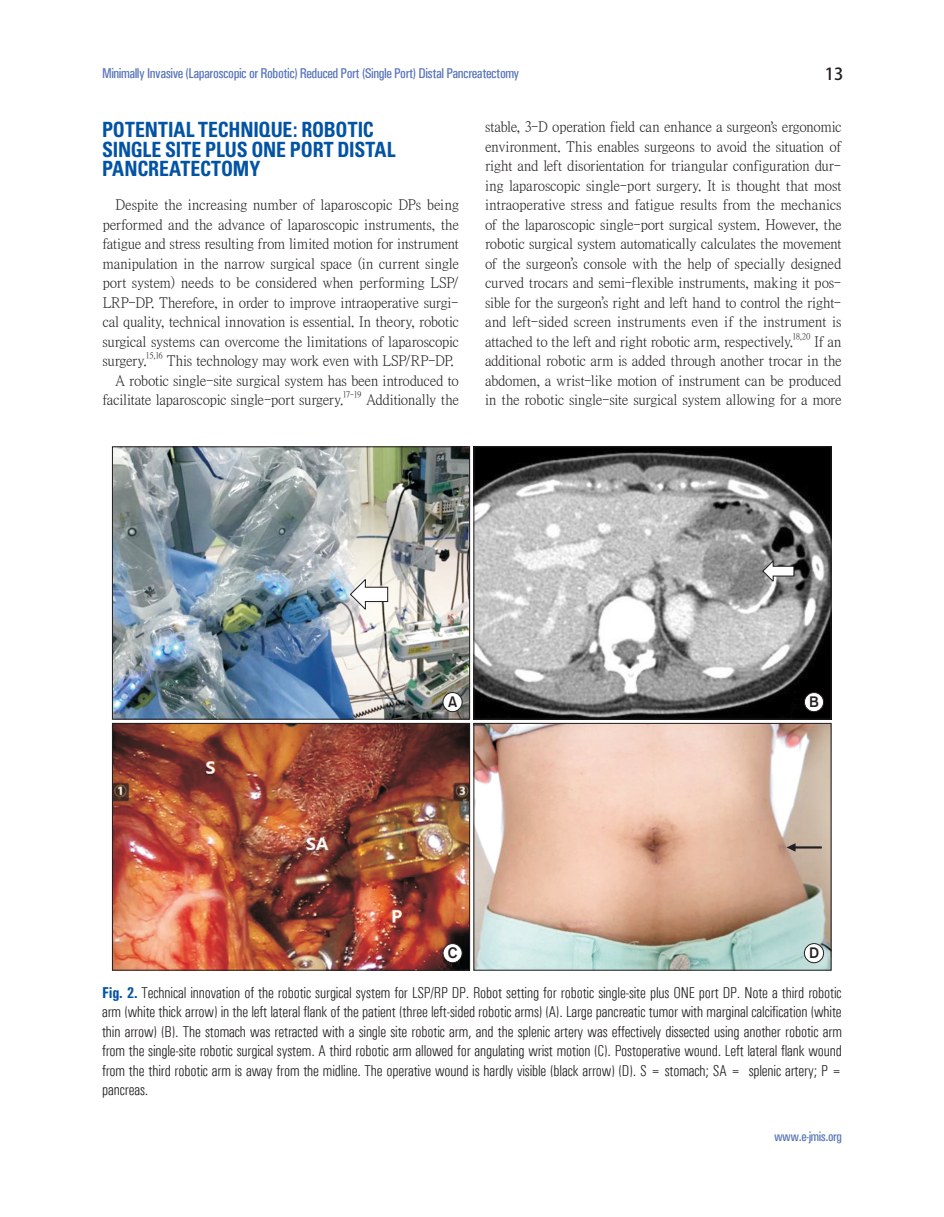
<style>
.page{position:relative;width:944px;height:1217px;background:#fff}
.page>*{position:absolute;margin:0;border:0;box-sizing:border-box;transform-origin:0 0}
.t1{font:700 condensed 21px/19.5px "Univers";letter-spacing:.005em;color:#0353a5;scale:.94 1}
.t2{font:500 16.5px "Koz Go Pro";color:#231f20}
.t3{font:300 condensed 15.75px/19.5px "Univers";letter-spacing:-.01em;color:#231f20;text-align:justify}
.t4{font:15px/19.5px "Ymjo 420";letter-spacing:-.07em;color:#231f20;text-align:justify;scale:.94 1}
.t5{font:15px "Gothic 725 BT Bold A";color:#231f20}
.t6{font:500 14.25px "Univers Condensed";letter-spacing:-.03em;color:#5975ba}
.t7{font:500 13.5px "Univers Condensed";letter-spacing:-.03em;color:#5975ba}
.t8{font:8.7px "Ymjo 420";letter-spacing:-.08em;color:#231f20;scale:.94 1}
.s1{font-family:"Minion Pro"}
.s2{font-family:"Univers Condensed";font-weight:700;font-stretch:normal;color:#0353a5}
</style>
<div class="page">
<img style="left:112px;top:446px;width:720px;height:524px">
<div style="left:443px;top:692px;width:19px;height:19px;background:#fff;border-radius:50%"></div>
<div style="left:443px;top:692px;width:19px;height:19px;border:1px solid #231f20;border-radius:50%"></div>
<div style="left:804px;top:692px;width:20px;height:19px;background:#fff;border-radius:50%"></div>
<div style="left:804px;top:692px;width:20px;height:19px;border:1px solid #231f20;border-radius:50%"></div>
<div style="left:443px;top:943px;width:19px;height:19px;background:#fff;border-radius:50%"></div>
<div style="left:443px;top:943px;width:19px;height:19px;border:1px solid #231f20;border-radius:50%"></div>
<div style="left:804px;top:943px;width:20px;height:19px;background:#fff;border-radius:50%"></div>
<div style="left:804px;top:943px;width:20px;height:19px;border:1px solid #231f20;border-radius:50%"></div>
<svg style="left:349px;top:558px;width:446px;height:53px;background:#c1c0be"></svg>
<hr style="left:792px;top:846px;width:30px;height:2px;background:#231f20">
<svg style="left:786px;top:843px;width:9px;height:8px"></svg>
<p class="t6" style="left:102px;top:64px;width:419px">Minimally Invasive (Laparoscopic or Robotic) Reduced Port (Single Port) Distal Pancreatectomy</p>
<p class="t2" style="left:825px;top:63px;width:20px">13</p>
<h1 class="t1" style="left:102px;top:120px;width:314px">POTENTIAL TECHNIQUE: ROBOTIC<br>SINGLE SITE PLUS ONE PORT DISTAL<br>PANCREA</h1>
<h1 class="t1" style="left:180px;top:159px;width:87px">TECTOMY</h1>
<p class="t4" style="left:102px;top:195px;width:382px;text-indent:13px">Despite the increasing number of laparoscopic DPs being performed and the advance of laparoscopic instruments, the fatigue and stress resulting from limited motion for instrument manipulation in the narrow surgical space (in current single port system) needs to be considered when performing LSP/ LRP-DP. Therefore, in order to improve intraoperative surgi&shy;cal quality, technical innovation is essential. In theory, robotic surgical systems can overcome the limitations of laparoscopic surgery.</p>
<p class="t8" style="left:146px;top:351px;width:20px">15,16</p>
<p class="t4" style="left:166px;top:351px;width:308px">This technology may work even with LSP/RP-DP.</p>
<p class="t4" style="left:115px;top:371px;width:368px">A robotic single-site surgical system has been introduced to</p>
<p class="t4" style="left:102px;top:390px;width:259px">facilitate laparoscopic single-port surgery.</p>
<p class="t8" style="left:342px;top:390px;width:22px">17-19</p>
<p class="t4" style="left:366px;top:390px;width:101px">Additionally the</p>
<p class="t4" style="left:485px;top:117px;width:381px">stable, 3-D operation field can enhance a surgeon<span class="s1">’</span>s ergonomic environment. This enables surgeons to avoid the situation of right and left disorientation for triangular configuration dur&shy;ing laparoscopic single-port surgery. It is thought that most intraoperative stress and fatigue results from the mechanics of the laparoscopic single-port surgical system. However, the robotic surgical system automatically calculates the movement of the surgeon<span class="s1">’</span>s console with the help of specially designed curved trocars and semi-flexible instruments, making it pos&shy;sible for the surgeon<span class="s1">’</span>s right and left hand to control the right&shy;and left-sided screen instruments even if the instrument is attached to the left and right robotic arm, respectively.</p>
<p class="t8" style="left:792px;top:332px;width:21px">18,20</p>
<p class="t4" style="left:485px;top:332px;width:381px;text-indent:329px">If an additional robotic arm is added through another trocar in the abdomen, a wrist-like motion of instrument can be produced in the robotic single-site surgical system allowing for a more</p>
<p class="t5" style="left:448px;top:693px;width:11px">A</p>
<p class="t5" style="left:809px;top:693px;width:11px">B</p>
<p class="t5" style="left:448px;top:944px;width:11px">C</p>
<p class="t5" style="left:809px;top:944px;width:12px">D</p>
<p class="t3" style="left:102px;top:982px;width:741px"><span class="s2">Fig. 2.</span> Technical innovation of the robotic surgical system for LSP/RP DP. Robot setting for robotic single-site plus ONE port DP. Note a third robotic arm (white thick arrow) in the left lateral flank of the patient (three left-sided robotic arms) (A). Large pancreatic tumor with marginal calcification (white thin arrow) (B). The stomach was retracted with a single site robotic arm, and the splenic artery was effectively dissected using another robotic arm from the single-site robotic surgical system. A third robotic arm allowed for angulating wrist motion (C). Postoperative wound. Left lateral flank wound from the third robotic arm is away from the midline. The operative wound is hardly visible (black arrow) (D). S = stomach; SA = splenic artery; P = pancreas.</p>
<p class="t7" style="left:774px;top:1128px;width:69px">www.e-jmis.org</p>
</div>
